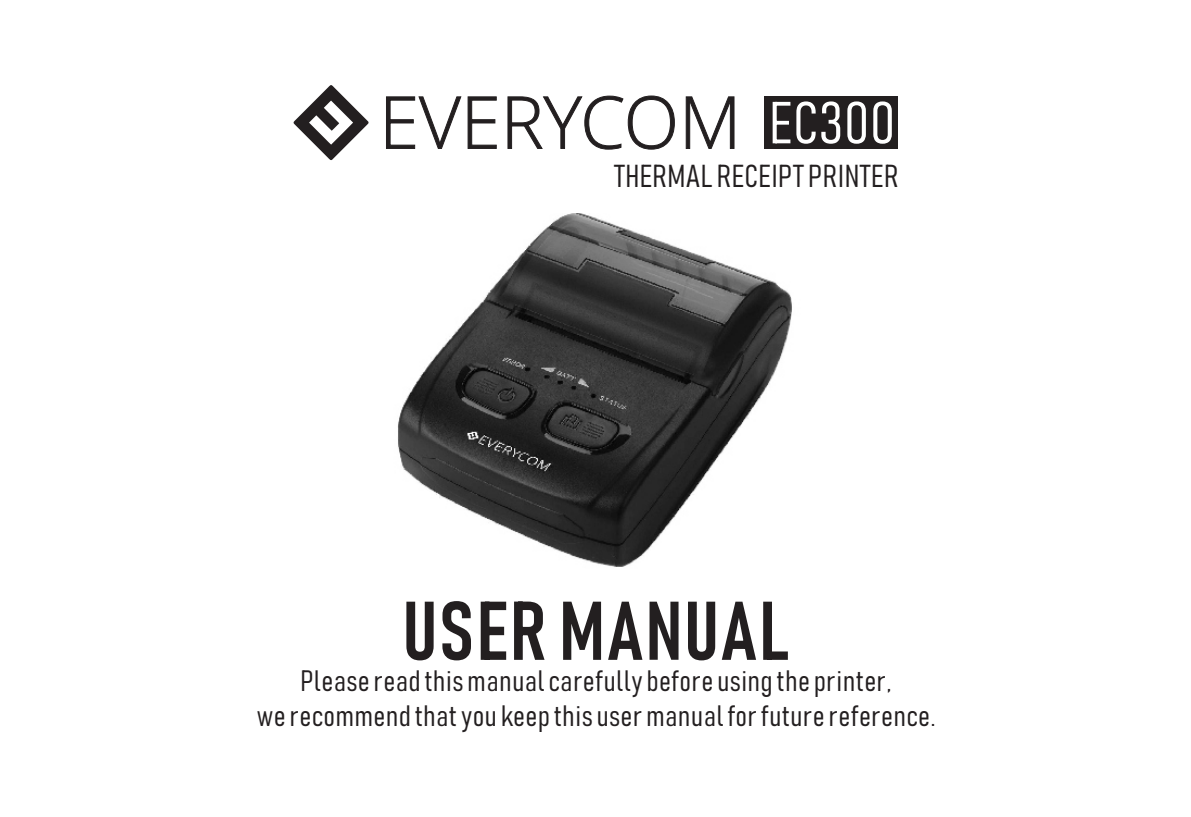
<style>
.page{position:relative;width:1191px;height:817px;background:#fff}
.page>*{position:absolute;margin:0;border:0;box-sizing:border-box;transform-origin:0 0}
.t1{font:81.9px "Bahnschrift";letter-spacing:.03em;color:#231f20}
.t2{font:58.2px "Bahnschrift";letter-spacing:.03em;color:#fff}
.t3{font:31.2px "Bahnschrift";letter-spacing:.03em;color:#231f20}
.t4{font:29.1px/34.8px "Bahnschrift";letter-spacing:.03em;color:#231f20;text-align:center}
</style>
<div class="page">
<svg style="left:293px;top:85px;width:75px;height:75px"></svg>
<svg style="left:386px;top:95px;width:348px;height:55px"></svg>
<div style="left:764px;top:96px;width:133px;height:53px;background:#231f20"></div>
<img style="left:398px;top:213px;width:394px;height:354px">
<h2 class="t2" style="left:769px;top:97px;width:126px">EC300</h2>
<p class="t3" style="left:614px;top:162px;width:286px">THERMAL RECEIPT PRINTER</p>
<h1 class="t1" style="left:403px;top:594px;width:388px">USER MANUAL</h1>
<p class="t4" style="left:257px;top:664px;width:680px">Please read this manual carefully before using the printer,<br>we recommend that you keep this user manual for future reference.</p>
</div>
